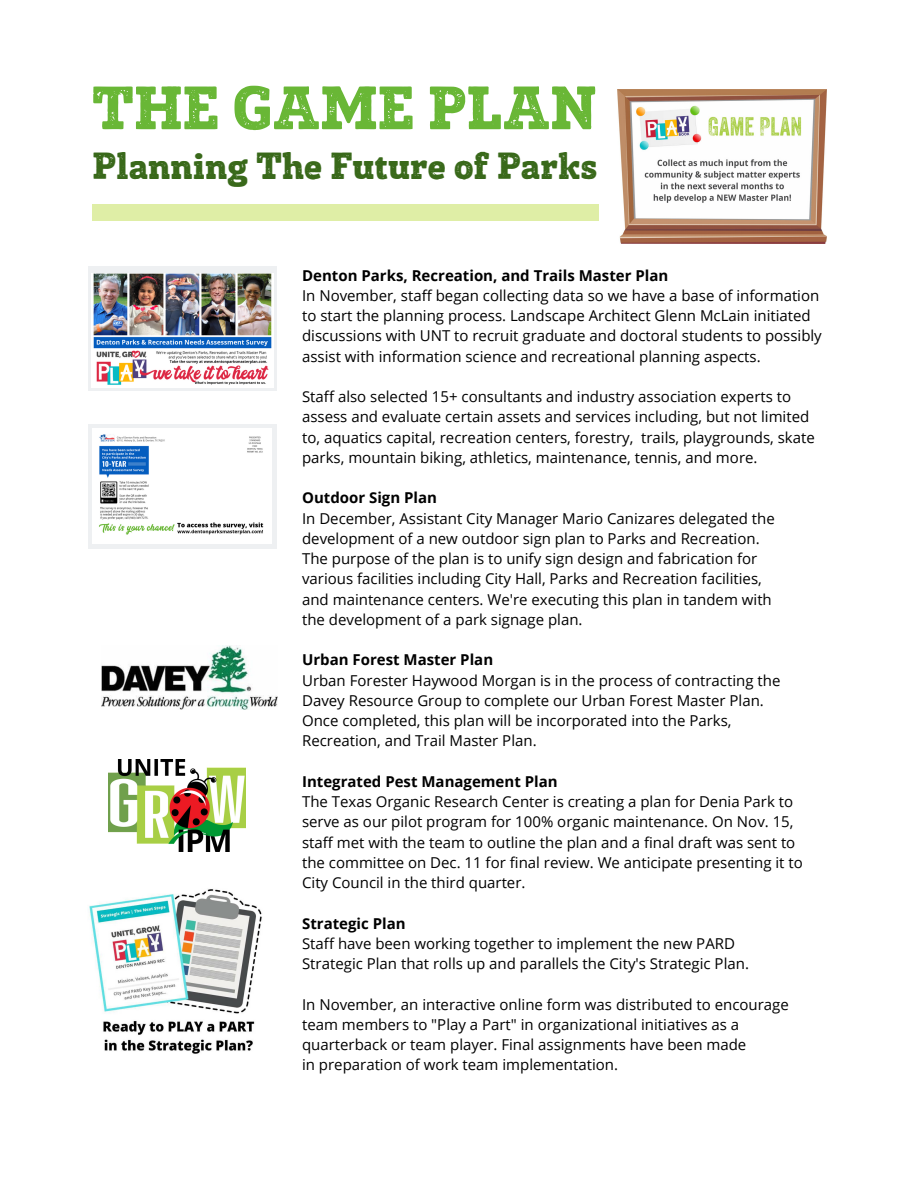
<style>
.page{position:relative;width:918px;height:1188px;background:#fff}
.page>*{position:absolute;margin:0;border:0;box-sizing:border-box;transform-origin:0 0}
.t1{font:58.5px "Posterizer KG Rough";color:#69b736}
.t2{font:36px "Posterizer KG Rough";color:#39691a}
.t3{font:15px/20.2px "Open Sans";color:#000}
.t4{font:700 15px "Open Sans";color:#000}
</style>
<div class="page">
<img style="left:89px;top:889px;width:173px;height:165px">
<div style="left:88px;top:424px;width:189px;height:125px;background:#eef0f2"></div>
<img style="left:93px;top:429px;width:179px;height:115px">
<img style="left:101px;top:645px;width:177px;height:64px">
<img style="left:108px;top:759px;width:137px;height:93px">
<div style="left:93px;top:205px;width:506px;height:16px;background:#dfeea6"></div>
<div style="left:88px;top:266px;width:189px;height:125px;background:linear-gradient(to right,#eef0f2,#eef0f2)"></div>
<img style="left:92px;top:274px;width:181px;height:113px">
<img style="left:617px;top:89px;width:210px;height:154px">
<h1 class="t1" style="left:92px;top:85px;width:506px">THE GAME PLAN</h1>
<h2 class="t2" style="left:93px;top:152px;width:506px">Planning The Future of Parks</h2>
<p class="t4" style="left:302px;top:265px;width:368px">Denton Parks, Recreation, and Trails Master Plan</p>
<p class="t3" style="left:302px;top:285px;width:521px">In November, staff began collecting data so we have a base of information to start the planning process. Landscape Architect Glenn McLain initiated discussions with UNT to recruit graduate and doctoral students to possibly assist with information science and recreational planning aspects.</p>
<p class="t3" style="left:302px;top:386px;width:514px">Staff also selected 15+ consultants and industry association experts to assess and evaluate certain assets and services including, but not limited to, aquatics capital, recreation centers, forestry, trails, playgrounds, skate parks, mountain biking, athletics, maintenance, tennis, and more.</p>
<p class="t4" style="left:302px;top:487px;width:137px">Outdoor Sign Plan</p>
<p class="t3" style="left:302px;top:508px;width:474px">In December, Assistant City Manager Mario Canizares delegated the development of a new outdoor sign plan to Parks and Recreation.<br>The purpose of the plan is to unify sign design and fabrication for various facilities including City Hall, Parks and Recreation facilities, and maintenance centers. We're executing this plan in tandem with the development of a park signage plan.</p>
<p class="t4" style="left:302px;top:649px;width:193px">Urban Forest Master Plan</p>
<p class="t3" style="left:302px;top:670px;width:480px">Urban Forester Haywood Morgan is in the process of contracting the Davey Resource Group to complete our Urban Forest Master Plan.<br>Once completed, this plan will be incorporated into the Parks, Recreation, and Trail Master Plan.</p>
<p class="t4" style="left:302px;top:771px;width:257px">Integrated Pest Management Plan</p>
<p class="t3" style="left:302px;top:791px;width:502px">The Texas Organic Research Center is creating a plan for Denia Park to serve as our pilot program for 100% organic maintenance. On Nov. 15, staff met with the team to outline the plan and a final draft was sent to the committee on Dec. 11 for final review. We anticipate presenting it to City Council in the third quarter.</p>
<p class="t4" style="left:302px;top:913px;width:105px">Strategic Plan</p>
<p class="t3" style="left:302px;top:933px;width:448px">Staff have been working together to implement the new PARD<br>Strategic Plan that rolls up and parallels the City's Strategic Plan.</p>
<p class="t3" style="left:302px;top:994px;width:488px">In November, an interactive online form was distributed to encourage team members to "Play a Part" in organizational initiatives as a quarterback or team player. Final assignments have been made<br>in preparation of work team implementation.</p>
</div>
